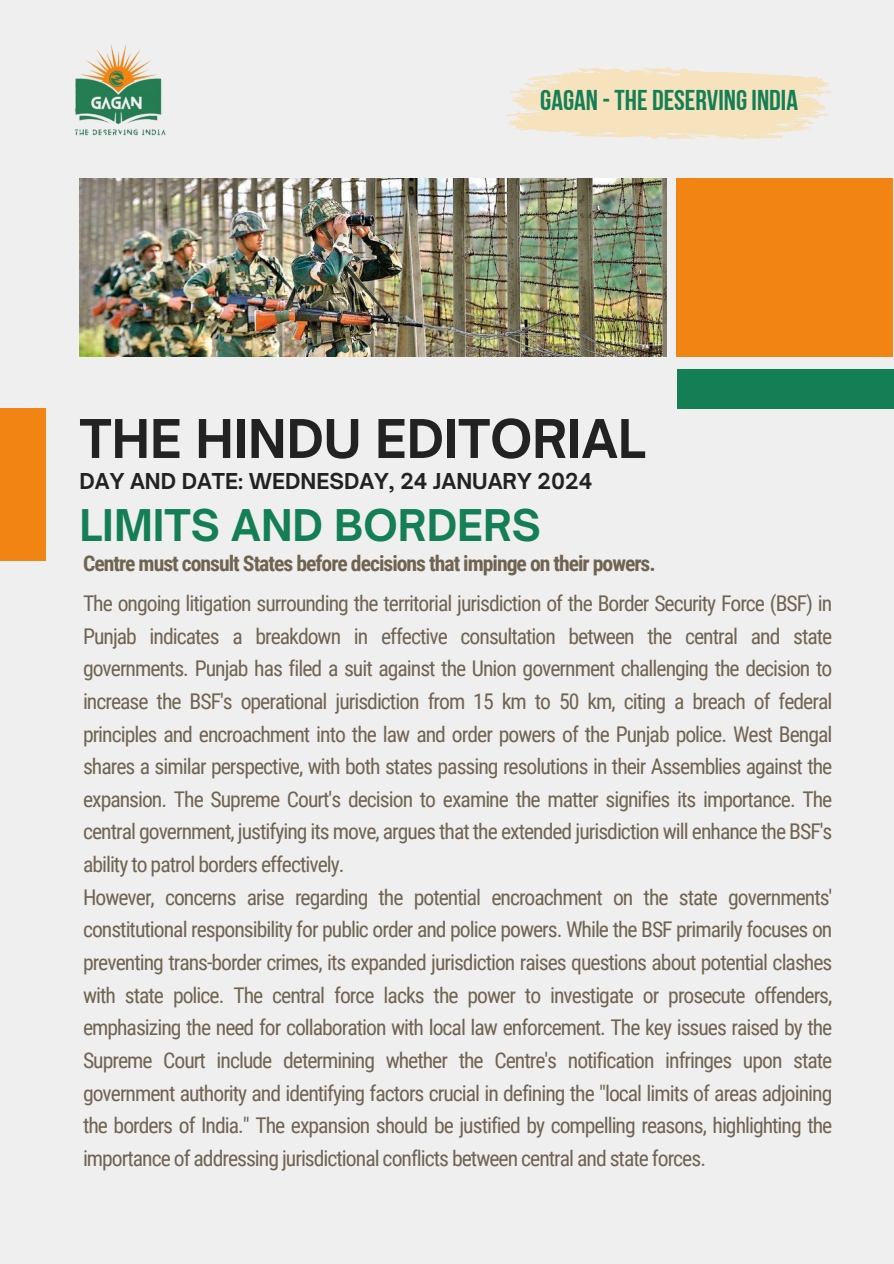
<style>
.page{position:relative;width:894px;height:1264px;background:#fff}
.page>*{position:absolute;margin:0;border:0;box-sizing:border-box;transform-origin:0 0}
.t1{font:700 51px "Open Sauce One";color:#222}
.t2{font:700 41.85px "Open Sauce One";color:#147e55}
.t3{font:28.5px "Bebas Neue Cyrillic";color:#147e55}
.t4{font:21.6px/32.7px "Roboto Condensed";letter-spacing:-.045em;color:#706451;text-align:justify}
.t5{font:700 21.6px "Roboto Condensed";letter-spacing:-.045em;color:#706451}
.t6{font:700 21px "Open Sauce One";color:#222}
</style>
<div class="page">
<div style="left:0;top:0;width:893px;height:1263px;background:#efefef"></div>
<img style="left:75px;top:44px;width:91px;height:92px">
<svg style="left:506px;top:67px;width:325px;height:73px"></svg>
<div style="left:0;top:408px;width:45px;height:152px;background:#f18412"></div>
<div style="left:676px;top:369px;width:217px;height:39px;background:#147e55"></div>
<div style="left:676px;top:178px;width:216px;height:179px;background:#f18412"></div>
<img style="left:79px;top:178px;width:587px;height:179px">
<p class="t3" style="left:540px;top:88px;width:259px">GAGAN -THE DESERVINGINDIA</p>
<h2 class="t1" style="left:79px;top:407px;width:567px">THE HINDU EDITORIAL</h2>
<p class="t6" style="left:79px;top:467px;width:514px">DAY AND DATE: WEDNESDAY, 24 JANUARY 2024</p>
<h5 class="t2" style="left:79px;top:499px;width:463px">LIMITS AND BORDERS</h5>
<p class="t5" style="left:83px;top:551px;width:574px">Centre must consult States before decisions that impinge on their powers.</p>
<p class="t4" style="left:83px;top:587px;width:750px">The ongoing litigation surrounding the territorial jurisdiction of the Border Security Force (BSF) in Punjab indicates a breakdown in effective consultation between the central and state governments. Punjab has filed a suit against the Union government challenging the decision to increase the BSF's operational jurisdiction from 15 km to 50 km, citing a breach of federal principles and encroachment into the law and order powers of the Punjab police. West Bengal shares a similar perspective, with both states passing resolutions in their Assemblies against the expansion. The Supreme Court's decision to examine the matter signifies its importance. The central government, justifying its move, argues that the extended jurisdiction will enhance the BSF's ability to patrol borders effectively.</p>
<h1 class="t4" style="left:83px;top:881px;width:750px">However, concerns arise regarding the potential encroachment on the state governments' constitutional responsibility for public order and police powers. While the BSF primarily focuses on preventing trans-border crimes, its expanded jurisdiction raises questions about potential clashes with state police. The central force lacks the power to investigate or prosecute offenders, emphasizing the need for collaboration with local law enforcement. The key issues raised by the Supreme Court include determining whether the Centre's notification infringes upon state government authority and identifying factors crucial in defining the "local limits of areas adjoining the borders of India." The expansion should be justified by compelling reasons, highlighting the importance of addressing jurisdictional conflicts between central and state forces.</h1>
</div>
